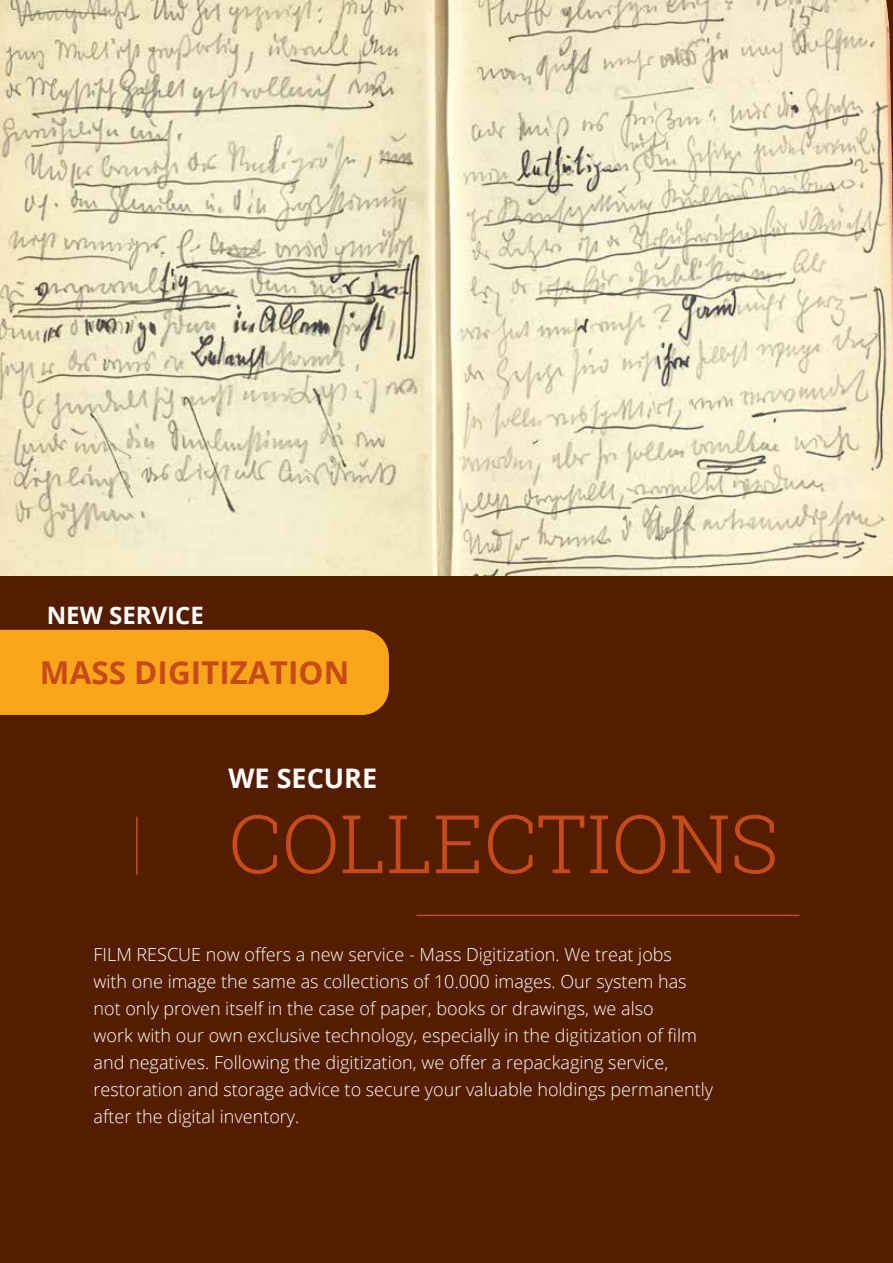
<style>
.page{position:relative;width:893px;height:1263px;background:#fff}
.page>*{position:absolute;margin:0;border:0;box-sizing:border-box;transform-origin:0 0}
.t1{font:300 81px "Roboto Slab";color:#c74a1b}
.t2{font:700 31.5px "Open Sans";color:#c74a1b}
.t3{font:700 27px "Open Sans";color:#fff}
.t4{font:700 24px "Open Sans";color:#fff}
.t5{font:300 18px/27px "Open Sans";color:#fff}
</style>
<div class="page">
<div style="left:0;top:576px;width:893px;height:687px;background:#551d00"></div>
<img style="left:0;top:0;width:893px;height:576px">
<div style="left:0;top:630px;width:389px;height:85px;background:#faa61a"></div>
<hr style="left:416px;top:914px;width:383px;height:2px;background:#c74a1b">
<hr style="left:136px;top:816px;width:2px;height:59px;background:#c74a1b">
<h3 class="t4" style="left:47px;top:598px;width:159px">NEW SERVICE</h3>
<h2 class="t2" style="left:40px;top:650px;width:311px">MASS DIGITIZATION</h2>
<h3 class="t3" style="left:228px;top:759px;width:150px">WE SECURE</h3>
<h1 class="t1" style="left:228px;top:788px;width:552px">COLLECTIONS</h1>
<p class="t5" style="left:94px;top:940px;width:621px">FILM RESCUE now offers a new service - Mass Digitization. We treat jobs<br>with one image the same as collections of 10.000 images. Our system has not only proven itself in the case of paper, books or drawings, we also<br>work with our own exclusive technology, especially in the digitization of film and negatives. Following the digitization, we offer a repackaging service, restoration and storage advice to secure your valuable holdings permanently after the digital inventory.</p>
</div>
